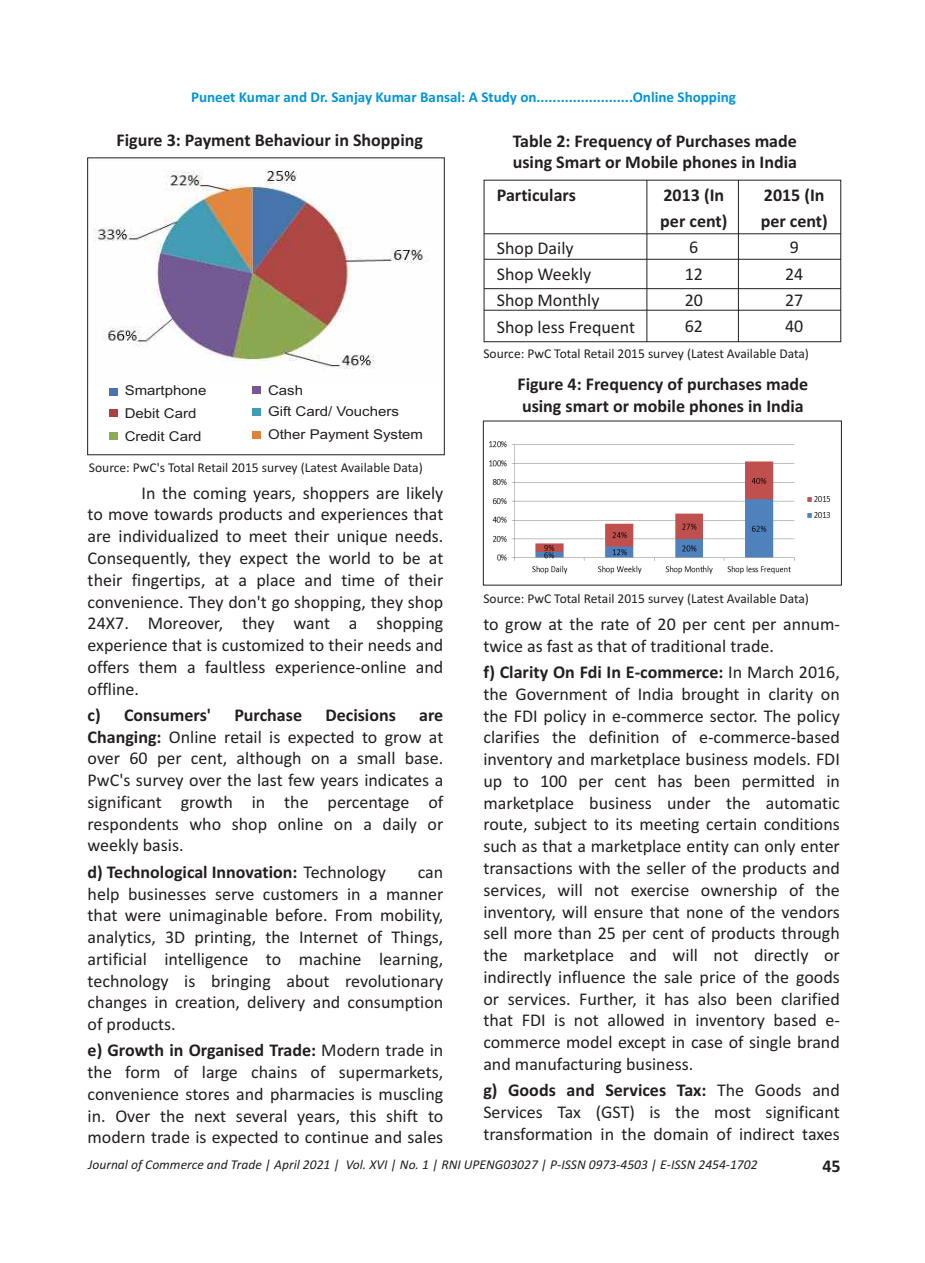
<style>
.page{position:relative;width:925px;height:1263px;background:#fff}
.page>*{position:absolute;margin:0;border:0;box-sizing:border-box;transform-origin:0 0}
.t1{font:18px/21.8px "Calibri";color:#231f20;text-align:justify}
.t2{font:700 18px/21.9px "Calibri";color:#231f20}
.t3{font:700 15px "Calibri";color:#0095d9}
.t4{font:13.5px "Calibri";color:#231f20}
.t5{font:italic 13.5px "Calibri";color:#231f20}
.t6{font:13.5px/23.1px "Arial";color:#231f20;scale:1.11 1}
.s1{font-weight:700}
.s2{font-weight:400}
</style>
<div class="page">
<hr style="left:484px;top:233px;width:357px;height:1px;background:#231f20">
<hr style="left:484px;top:259px;width:357px;height:1px;background:#231f20">
<hr style="left:484px;top:288px;width:357px;height:1px;background:#231f20">
<hr style="left:484px;top:310px;width:357px;height:1px;background:#231f20">
<hr style="left:646px;top:180px;width:1px;height:162px;background:#231f20">
<hr style="left:738px;top:180px;width:1px;height:162px;background:#231f20">
<div style="left:484px;top:180px;width:357px;height:162px;border:1px solid #231f20"></div>
<img style="left:489px;top:441px;width:342px;height:133px">
<div style="left:483px;top:421px;width:359px;height:164px;border:1px solid #231f20"></div>
<img style="left:94px;top:170px;width:333px;height:199px">
<div style="left:109px;top:388px;width:9px;height:7px;background:#4a73ab"></div>
<div style="left:109px;top:409px;width:9px;height:8px;background:#ab4040"></div>
<div style="left:109px;top:433px;width:9px;height:7px;background:#8cab52"></div>
<div style="left:252px;top:387px;width:9px;height:7px;background:#735994"></div>
<div style="left:252px;top:408px;width:9px;height:7px;background:#409cb5"></div>
<div style="left:252px;top:431px;width:9px;height:8px;background:#de8238"></div>
<div style="left:87px;top:157px;width:358px;height:298px;border:1px solid #231f20"></div>
<p class="t3" style="left:191px;top:90px;width:546px">Puneet Kumar and Dr. Sanjay Kumar Bansal: A Study on........................Online Shopping</p>
<p class="t2" style="left:513px;top:131px;width:286px">Table 2: Frequency of Purchases made using Smart or Mobile phones in India</p>
<p class="t2" style="left:116px;top:131px;width:308px">Figure 3: Payment Behaviour in Shopping</p>
<p class="t2" style="left:497px;top:185px;width:81px">Particulars</p>
<p class="t1" style="left:497px;top:236px;width:140px;line-height:26.4px;text-align:left">Shop Daily<br>Shop Weekly<br>Shop Monthly<br>Shop less Frequent</p>
<p class="t2" style="left:660px;top:183px;width:69px;line-height:26.4px">2013 (In per cent)</p>
<p class="t1" style="left:685px;top:236px;width:20px;line-height:26.4px;text-align:left">6<br>12<br>20<br>62</p>
<p class="t2" style="left:761px;top:183px;width:69px;line-height:26.4px">2015 (In per cent)</p>
<p class="t1" style="left:785px;top:236px;width:20px;line-height:26.4px;text-align:left">9<br>24<br>27<br>40</p>
<p class="t6" style="left:125px;top:380px;width:75px">Smartphone<br>Debit Card<br>Credit Card</p>
<p class="t6" style="left:268px;top:381px;width:141px;line-height:21.8px">Cash<br>Gift Card/ Vouchers<br>Other Payment System</p>
<p class="t4" style="left:89px;top:462px;width:335px">Source: PwC's Total Retail 2015 survey (Latest Available Data)</p>
<p class="t1" style="left:88px;top:483px;width:357px;text-indent:54px">In the coming years, shoppers are likely to move towards products and experiences that are individualized to meet their unique needs.<br>Consequently, they expect the world to be at their fingertips, at a place and time of their convenience. They don't go shopping, they shop 24X7. Moreover, they want a shopping experience that is customized to their needs and offers them a faultless experience-online and offline.</p>
<p class="t2" style="left:88px;top:705px;width:125px">c) Consumers'</p>
<p class="t2" style="left:234px;top:705px;width:69px">Purchase</p>
<p class="t2" style="left:325px;top:705px;width:72px">Decisions</p>
<p class="t1" style="left:88px;top:705px;width:357px;text-indent:332px"><span class="s1">are Changing:</span> Online retail is expected to grow at over 60 per cent, although on a small base.<br>PwC's survey over the last few years indicates a significant growth in the percentage of respondents who shop online on a daily or weekly basis.</p>
<p class="t2" style="left:88px;top:862px;width:300px">d) Technological Innovation: <span class="s2">Technology</span></p>
<p class="t1" style="left:88px;top:862px;width:357px;text-indent:330px">can help businesses serve customers in a manner that were unimaginable before. From mobility, analytics, 3D printing, the Internet of Things, artificial intelligence to machine learning, technology is bringing about revolutionary changes in creation, delivery and consumption of products.</p>
<p class="t1" style="left:88px;top:1041px;width:357px"><span class="s1">e) Growth in Organised Trade:</span> Modern trade in the form of large chains of supermarkets, convenience stores and pharmacies is muscling in. Over the next several years, this shift to modern trade is expected to continue and sales</p>
<p class="t4" style="left:483px;top:348px;width:327px">Source: PwC Total Retail 2015 survey (Latest Available Data)</p>
<p class="t2" style="left:517px;top:375px;width:292px">Figure 4: Frequency of purchases made using smart or mobile phones in India</p>
<p class="t4" style="left:483px;top:592px;width:327px">Source: PwC Total Retail 2015 survey (Latest Available Data)</p>
<p class="t1" style="left:483px;top:615px;width:358px">to grow at the rate of 20 per cent per annum&shy;twice as fast as that of traditional trade.</p>
<p class="t1" style="left:483px;top:663px;width:358px"><span class="s1">f) Clarity On Fdi In E-commerce:</span> In March 2016, the Government of India brought in clarity on the FDI policy in e-commerce sector. The policy clarifies the definition of e-commerce-based inventory and marketplace business models. FDI up to 100 per cent has been permitted in marketplace business under the automatic route, subject to its meeting certain conditions such as that a marketplace entity can only enter transactions with the seller of the products and services, will not exercise ownership of the inventory, will ensure that none of the vendors sell more than 25 per cent of products through the marketplace and will not directly or indirectly influence the sale price of the goods or services. Further, it has also been clarified that FDI is not allowed in inventory based e&shy;commerce model except in case of single brand and manufacturing business.</p>
<p class="t1" style="left:483px;top:1081px;width:358px"><span class="s1">g) Goods and Services Tax:</span> The Goods and Services Tax (GST) is the most significant transformation in the domain of indirect taxes</p>
<p class="t5" style="left:88px;top:1159px;width:671px">Journal of Commerce and Trade | April 2021 | Vol. XVI | No. 1 | RNI UPENG03027 | P-ISSN 0973-4503 | E-ISSN 2454-1702</p>
<p class="t2" style="left:822px;top:1156px;width:20px">45</p>
</div>
